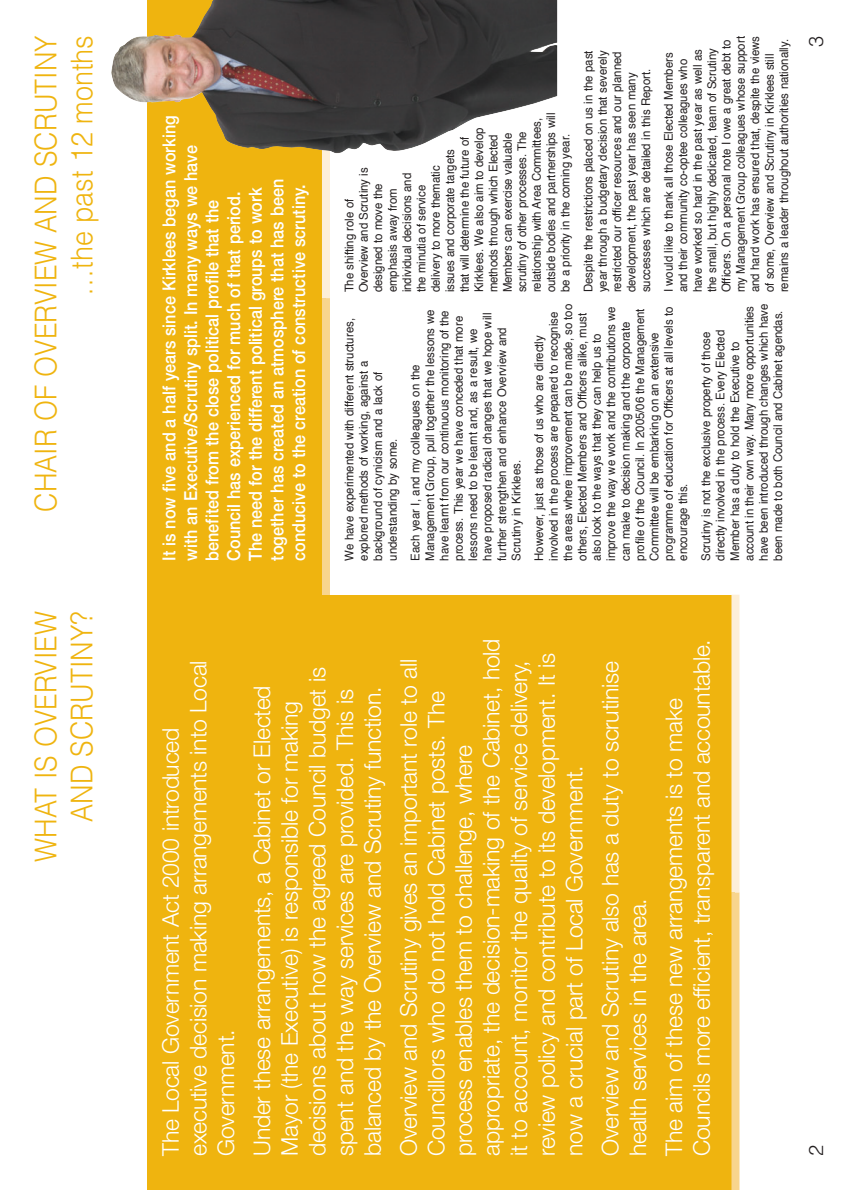
<style>
.page{position:relative;width:842px;height:1190px;background:#fff}
.page>*{position:absolute;margin:0;border:0;box-sizing:border-box;transform-origin:0 0}
.t1{font:300 30px/36px "Helvetica";color:#efb40f;text-align:right;scale:.9 1}
.t2{font:300 23px/27.6px "Helvetica Neue";letter-spacing:-.01em;color:#fff}
.t3{font:300 20px "Helvetica";color:#231f20}
.t4{font:500 18px/21.6px "Helvetica Neue";color:#fff;scale:.9 1}
.t5{font:12px/14.4px "Helvetica";letter-spacing:-.005em;color:#231f20;scale:.95 1}
</style>
<div class="page">
<div style="left:147px;top:0;width:179px;height:596px;background:#efb40f"></div>
<div style="left:322px;top:298px;width:8px;height:298px;background:#f8d58d"></div>
<div style="left:322px;top:0;width:8px;height:298px;background:#fdefd8"></div>
<div style="left:147px;top:596px;width:588px;height:594px;background:#efb40f"></div>
<div style="left:731px;top:892px;width:8px;height:298px;background:#f8d58d"></div>
<div style="left:731px;top:595px;width:8px;height:297px;background:#fdefd8"></div>
<img style="left:111px;top:0;width:446px;height:154px">
<h1 class="t1" style="left:31px;top:512px;width:531px;rotate:-90deg">CHAIR OF OVERVIEW AND SCRUTINY …the past 12 months</h1>
<h1 class="t1" style="left:31px;top:862px;width:280px;rotate:-90deg">WHAT IS OVERVIEW<br>AND SCRUTINY?</h1>
<p class="t4" style="left:160px;top:561px;width:496px;rotate:-90deg">It is now five and a half years since Kirklees began working with an Executive/Scrutiny split. In many ways we have benefited from the close political profile that the<br>Council has experienced for much of that period.<br>The need for the different political groups to work<br>together has created an atmosphere that has been conducive to the creation of constructive scrutiny.</p>
<p class="t5" style="left:343px;top:292px;width:191px;rotate:-90deg">The shifting role of<br>Overview and Scrutiny is<br>designed to move the<br>emphasis away from<br>individual decisions and<br>the minutia of service<br>delivery to more thematic<br>issues and corporate targets<br>that will determine the future of<br>Kirklees. We also aim to develop methods through which Elected<br>Members can exercise valuable scrutiny of other processes. The relationship with Area Committees, outside bodies and partnerships will be a priority in the coming year.</p>
<p class="t5" style="left:582px;top:292px;width:256px;rotate:-90deg">Despite the restrictions placed on us in the past year through a budgetary decision that severely restricted our officer resources and our planned development, the past year has seen many successes which are detailed in this Report.</p>
<p class="t5" style="left:662px;top:292px;width:272px;rotate:-90deg">I would like to thank all those Elected Members and their community co-optee colleagues who have worked so hard in the past year as well as the small, but highly dedicated, team of Scrutiny Officers. On a personal note I owe a great debt to my Management Group colleagues whose support and hard work has ensured that, despite the views of some, Overview and Scrutiny in Kirklees still remains a leader throughout authorities nationally.</p>
<h3 class="t3" style="left:809px;top:47px;width:13px;rotate:-90deg">3</h3>
<p class="t5" style="left:343px;top:561px;width:257px;rotate:-90deg">We have experimented with different structures, explored methods of working, against a background of cynicism and a lack of understanding by some.</p>
<p class="t5" style="left:409px;top:561px;width:266px;rotate:-90deg">Each year I, and my colleagues on the Management Group, pull together the lessons we have learnt from our continuous monitoring of the process. This year we have conceded that more lessons need to be learnt and, as a result, we have proposed radical changes that we hope will further strengthen and enhance Overview and Scrutiny in Kirklees.</p>
<p class="t5" style="left:533px;top:561px;width:272px;rotate:-90deg">However, just as those of us who are directly involved in the process are prepared to recognise the areas where improvement can be made, so too others, Elected Members and Officers alike, must also look to the ways that they can help us to improve the way we work and the contributions we can make to decision making and the corporate profile of the Council. In 2005/06 the Management Committee will be embarking on an extensive programme of education for Officers at all levels to encourage this.</p>
<p class="t5" style="left:700px;top:561px;width:272px;rotate:-90deg">Scrutiny is not the exclusive property of those directly involved in the process. Every Elected Member has a duty to hold the Executive to account in their own way. Many more opportunities have been introduced through changes which have been made to both Council and Cabinet agendas.</p>
<h2 class="t2" style="left:159px;top:1156px;width:497px;rotate:-90deg">The Local Government Act 2000 introduced executive decision making arrangements into Local<br>Government.</h2>
<p class="t2" style="left:250px;top:1156px;width:490px;rotate:-90deg">Under these arrangements, a Cabinet or Elected Mayor (the Executive) is responsible for making decisions about how the agreed Council budget is spent and the way services are provided. This is balanced by the Overview and Scrutiny function.</p>
<p class="t2" style="left:397px;top:1156px;width:519px;rotate:-90deg">Overview and Scrutiny gives an important role to all Councillors who do not hold Cabinet posts. The process enables them to challenge, where appropriate, the decision-making of the Cabinet, hold it to account, monitor the quality of service delivery, review policy and contribute to its development. It is</p>
<h2 class="t2" style="left:690px;top:1156px;width:518px;rotate:-90deg">Councils more efficient, transparent and accountable.</h2>
<h2 class="t2" style="left:558px;top:1156px;width:496px;line-height:36.1px;rotate:-90deg">now a crucial part of Local Government.<br>Overview and Scrutiny also has a duty to scrutinise</h2>
<h2 class="t2" style="left:622px;top:1156px;width:459px;line-height:36.1px;rotate:-90deg">health services in the area.<br>The aim of these new arrangements is to make</h2>
<h3 class="t3" style="left:809px;top:1156px;width:13px;rotate:-90deg">2</h3>
</div>
